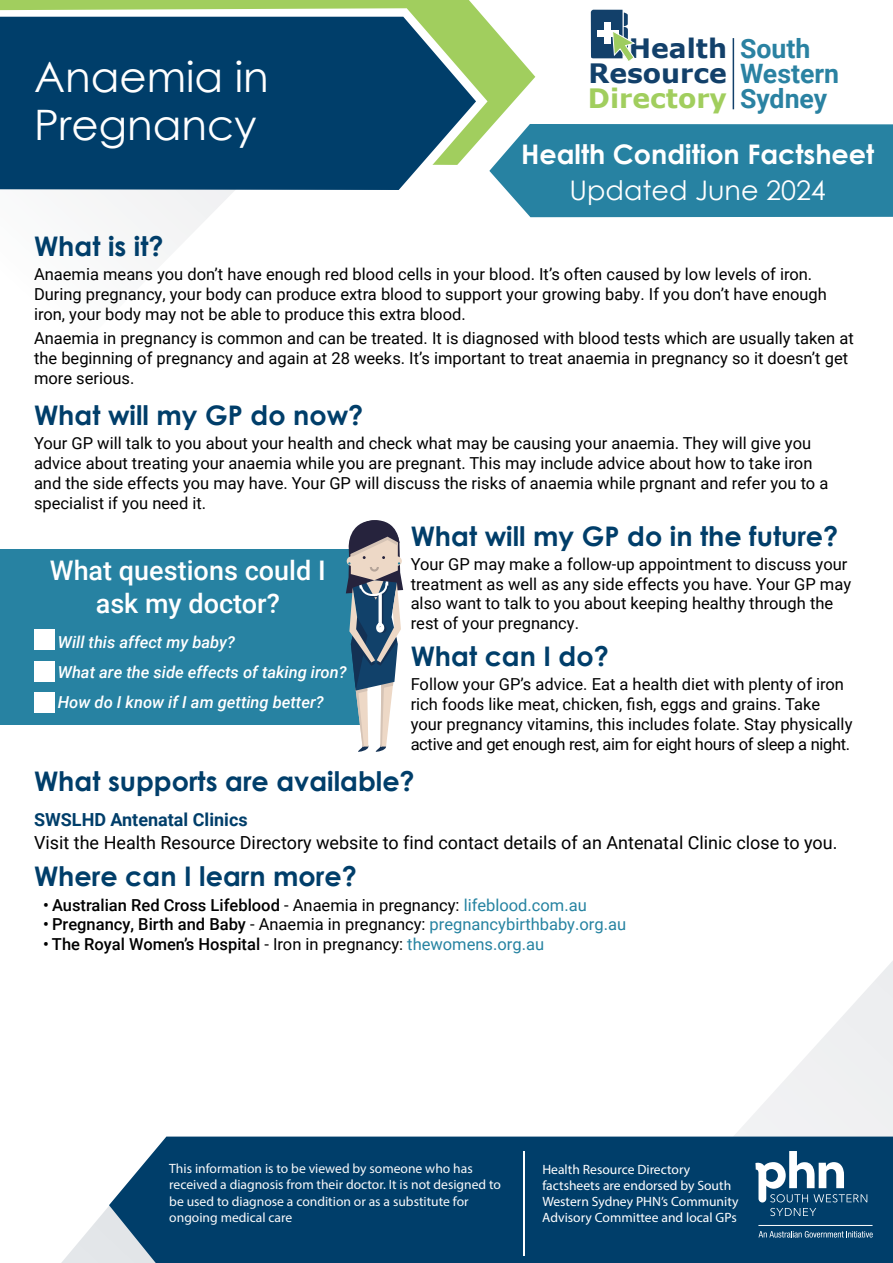
<style>
.page{position:relative;width:893px;height:1263px;background:#fff}
.page>*{position:absolute;margin:0;border:0;box-sizing:border-box;transform-origin:0 0}
.t1{font:42px/48px "Century Gothic";color:#fff}
.t2{font:700 27px "Century Gothic";color:#003e6a}
.t3{font:500 27px/32.4px "Roboto";color:#fff;text-align:center}
.t4{font:700 27px "Century Gothic";color:#fff}
.t5{font:27px "Century Gothic";color:#fff}
.t6{font:700 26.7px/25.3px "Roboto";color:#2a82a2}
.t7{font:700 26.7px/25.3px "Verdana";color:#12406a;text-align:right}
.t8{font:700 26.7px "Verdana";color:#a1ce5e}
.t9{font:18px "Roboto";color:#000}
.t10{font:700 18px "Roboto";color:#003e6a}
.t11{font:16.5px/19.8px "Roboto";color:#000}
.t12{font:500 16.5px "Roboto";color:#000101}
.t13{font:italic 500 16.5px/30px "Roboto";color:#fff}
.t14{font:16.5px "Roboto";color:#2683a1}
.t15{font:13.5px/16.2px "Myriad Pro";color:#f9f9fa}
.t16{font:13.5px/16.2px "Myriad Pro";color:#fff}
.s1{font-weight:400}
.s2{font-weight:400;color:#2683a1}
.s3{font-weight:500;color:#000101}
.s4{color:#000101}
</style>
<div class="page">
<svg style="left:101px;top:193px;width:131px;height:63px"></svg>
<svg style="left:0;top:0;width:535px;height:130px;fill:#a1ce5e"></svg>
<svg style="left:591px;top:10px;width:42px;height:51px"></svg>
<hr style="left:733px;top:38px;width:1px;height:71px;background:#12406a">
<div style="left:489px;top:124px;width:404px;height:93px;background:#2782a2"></div>
<svg style="left:0;top:8px;width:488px;height:185px;background:#225977"></svg>
<svg style="left:734px;top:961px;width:159px;height:175px"></svg>
<svg style="left:61px;top:1206px;width:48px;height:57px"></svg>
<div style="left:109px;top:1136px;width:784px;height:127px;background:#003e6a"></div>
<svg style="left:770px;top:1208px;width:46px;height:8px"></svg>
<svg style="left:755px;top:1151px;width:112px;height:51px"></svg>
<svg style="left:758px;top:1231px;width:115px;height:6px"></svg>
<hr style="left:523px;top:1151px;width:2px;height:105px;background:#fff">
<div style="left:0;top:549px;width:364px;height:176px;background:#2782a2"></div>
<div style="left:34px;top:629px;width:20px;height:20px;background:#fff"></div>
<div style="left:34px;top:662px;width:20px;height:20px;background:#fff"></div>
<div style="left:34px;top:692px;width:20px;height:20px;background:#fff"></div>
<svg style="left:346px;top:520px;width:57px;height:232px"></svg>
<h1 class="t1" style="left:34px;top:52px;width:236px">Anaemia in<br>Pregnancy</h1>
<h3 class="t7" style="left:588px;top:35px;width:140px">Health<br>Resource</h3>
<h3 class="t8" style="left:588px;top:80px;width:141px">Directory</h3>
<h3 class="t6" style="left:740px;top:35px;width:101px">South<br>Western<br>Sydney</h3>
<h2 class="t4" style="left:521px;top:133px;width:355px">Health Condition Factsheet</h2>
<h2 class="t5" style="left:569px;top:172px;width:258px">Updated June 2024</h2>
<h2 class="t2" style="left:34px;top:225px;width:131px">What is it?</h2>
<p class="t11" style="left:34px;top:264px;width:794px">Anaemia means you don’t have enough red blood cells in your blood. It’s often caused by low levels of iron.<br>During pregnancy, your body can produce extra blood to support your growing baby. If you don’t have enough iron, your body may not be able to produce this extra blood.</p>
<p class="t11" style="left:34px;top:327px;width:821px">Anaemia in pregnancy is common and can be treated. It is diagnosed with blood tests which are usually taken at the beginning of pregnancy and again at 28 weeks. It’s important to treat anaemia in pregnancy so it doesn’t get more serious.</p>
<h2 class="t2" style="left:34px;top:395px;width:331px">What will my GP do now?</h2>
<p class="t11" style="left:34px;top:433px;width:796px">Your GP will talk to you about your health and check what may be causing your anaemia. They will give you advice about treating your anaemia while you are pregnant. This may include advice about how to take iron and the side effects you may have. Your GP will discuss the risks of anaemia while prgnant and refer you to a specialist if you need it.</p>
<h2 class="t2" style="left:411px;top:515px;width:429px">What will my GP do in the future?</h2>
<p class="t11" style="left:411px;top:553px;width:442px">Your GP may make a follow-up appointment to discuss your treatment as well as any side effects you have. Your GP may also want to talk to you about keeping healthy through the rest of your pregnancy.</p>
<h2 class="t2" style="left:411px;top:636px;width:200px">What can I do?</h2>
<p class="t11" style="left:411px;top:674px;width:443px">Follow your GP’s advice. Eat a health diet with plenty of iron rich foods like meat, chicken, fish, eggs and grains. Take your pregnancy vitamins, this includes folate. Stay physically active and get enough rest, aim for eight hours of sleep a night.</p>
<h2 class="t2" style="left:34px;top:761px;width:382px">What supports are available?</h2>
<p class="t10" style="left:34px;top:807px;width:215px">SWSLHD Antenatal Clinics</p>
<p class="t9" style="left:34px;top:830px;width:805px">Visit the Health Resource Directory website to find contact details of an Antenatal Clinic close to you.</p>
<h2 class="t2" style="left:34px;top:856px;width:324px">Where can I learn more?</h2>
<p class="t12" style="left:43px;top:893px;width:545px">• Australian Red Cross Lifeblood <span class="s1">- Anaemia in pregnancy:</span> <span class="s2">lifeblood.com.au</span></p>
<p class="t14" style="left:43px;top:913px;width:585px"><span class="s3">• Pregnancy, Birth and Baby</span> <span class="s4">- Anaemia in pregnancy:</span> pregnancybirthbaby.org.au</p>
<p class="t12" style="left:43px;top:933px;width:503px">• The Royal Women’s Hospital <span class="s1">- Iron in pregnancy:</span> <span class="s2">thewomens.org.au</span></p>
<h2 class="t3" style="left:50px;top:553px;width:277px">What questions could I ask my doctor?</h2>
<p class="t13" style="left:58px;top:626px;width:290px">Will this affect my baby?<br>What are the side effects of taking iron?<br>How do I know if I am getting better?</p>
<p class="t15" style="left:169px;top:1160px;width:333px">This information is to be viewed by someone who has received a diagnosis from their doctor. It is not designed to be used to diagnose a condition or as a substitute for ongoing medical care</p>
<p class="t16" style="left:542px;top:1161px;width:198px">Health Resource Directory factsheets are endorsed by South<br>Western Sydney PHN’s Community<br>Advisory Committee and local GPs</p>
</div>
